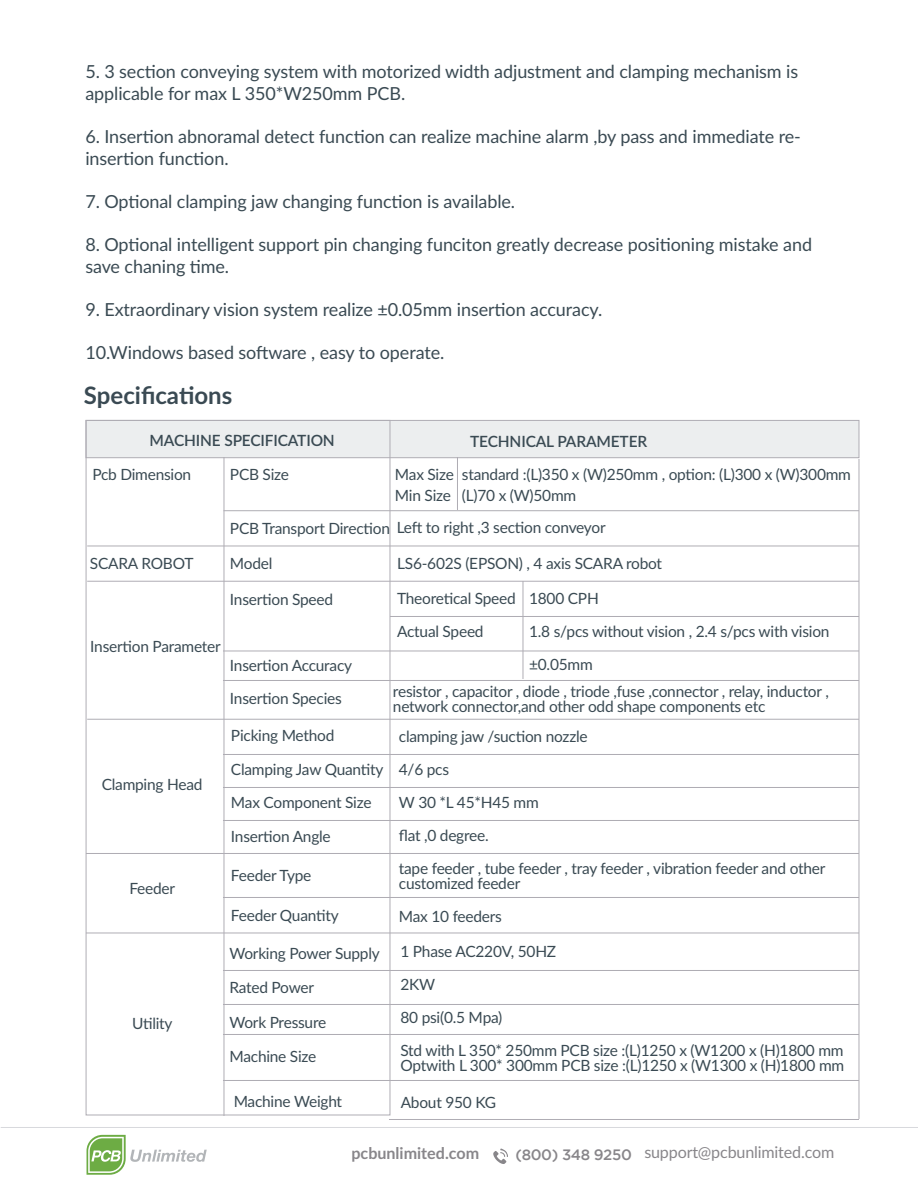
<style>
.page{position:relative;width:918px;height:1188px;background:#fff}
.page>*{position:absolute;margin:0;border:0;box-sizing:border-box;transform-origin:0 0}
.t1{font:700 24px "Lato";color:#3a4a53}
.t2{font:18px/21.6px "Lato";letter-spacing:-.005em;color:#3a4a53}
.t3{font:16.05px "Lato";letter-spacing:-.01em;color:#88868a}
.t4{font:700 16.05px "Lato";color:#88868a}
.t5{font:15.45px/33px "Lato";letter-spacing:-.015em;color:#3a4a53}
.t6{font:600 15.45px "Lato";letter-spacing:-.01em;color:#3a4a53}
</style>
<div class="page">
<svg style="left:87px;top:1135px;width:120px;height:40px"></svg>
<hr style="left:1px;top:1127px;width:917px;height:1px;background:#d8d9dd">
<svg style="left:493px;top:1148px;width:15px;height:16px"></svg>
<div style="left:86px;top:420px;width:773px;height:38px;background:#eceeef;border:1px solid #afadb4"></div>
<hr style="left:223px;top:510px;width:636px;height:1px;background:#afadb4">
<hr style="left:87px;top:546px;width:772px;height:1px;background:#afadb4">
<hr style="left:87px;top:719px;width:772px;height:1px;background:#afadb4">
<hr style="left:390px;top:616px;width:469px;height:1px;background:#afadb4">
<hr style="left:223px;top:651px;width:636px;height:1px;background:#afadb4">
<hr style="left:223px;top:680px;width:636px;height:1px;background:#afadb4">
<hr style="left:223px;top:754px;width:636px;height:1px;background:#afadb4">
<hr style="left:87px;top:581px;width:772px;height:1px;background:#afadb4">
<hr style="left:389px;top:1119px;width:470px;height:1px;background:#afadb4">
<hr style="left:859px;top:459px;width:1px;height:660px;background:#afadb4">
<hr style="left:224px;top:457px;width:1px;height:659px;background:#afadb4">
<hr style="left:457px;top:457px;width:1px;height:53px;background:#afadb4">
<hr style="left:523px;top:581px;width:1px;height:98px;background:#afadb4">
<hr style="left:223px;top:787px;width:636px;height:1px;background:#afadb4">
<hr style="left:223px;top:820px;width:636px;height:1px;background:#afadb4">
<hr style="left:86px;top:853px;width:773px;height:1px;background:#afadb4">
<hr style="left:223px;top:897px;width:636px;height:1px;background:#afadb4">
<hr style="left:223px;top:970px;width:636px;height:1px;background:#afadb4">
<hr style="left:223px;top:1004px;width:636px;height:1px;background:#afadb4">
<hr style="left:223px;top:1034px;width:636px;height:1px;background:#afadb4">
<hr style="left:223px;top:1080px;width:636px;height:1px;background:#afadb4">
<hr style="left:86px;top:933px;width:773px;height:1px;background:#afadb4">
<p class="t2" style="left:85px;top:60px;width:714px">5. 3 section conveying system with motorized width adjustment and clamping mechanism is applicable for max L 350*W250mm PCB.</p>
<p class="t2" style="left:85px;top:125px;width:717px">6. Insertion abnoramal detect function can realize machine alarm ,by pass and immediate re&shy;insertion function.</p>
<p class="t2" style="left:85px;top:190px;width:431px">7. Optional clamping jaw changing function is available.</p>
<p class="t2" style="left:85px;top:233px;width:728px">8. Optional intelligent support pin changing funciton greatly decrease positioning mistake and save chaning time.</p>
<p class="t2" style="left:85px;top:298px;width:519px">9. Extraordinary vision system realize ±0.05mm insertion accuracy.</p>
<p class="t2" style="left:85px;top:341px;width:361px">10.Windows based software , easy to operate.</p>
<h1 class="t1" style="left:84px;top:378px;width:150px">Specifications</h1>
<p class="t6" style="left:150px;top:430px;width:187px">MACHINE SPECIFICATION</p>
<p class="t6" style="left:470px;top:431px;width:179px">TECHNICAL PARAMETER</p>
<p class="t5" style="left:92px;top:457px;width:100px">Pcb Dimension</p>
<p class="t5" style="left:230px;top:457px;width:61px">PCB Size</p>
<p class="t5" style="left:395px;top:463px;width:60px;line-height:21px">Max Size<br>Min Size</p>
<p class="t5" style="left:462px;top:463px;width:391px;line-height:21px">standard :(L)350 x (W)250mm , option: (L)300 x (W)300mm (L)70 x (W)50mm</p>
<p class="t5" style="left:90px;top:547px;width:105px">SCARA ROBOT</p>
<p class="t5" style="left:90px;top:629px;width:132px">Insertion Parameter</p>
<p class="t5" style="left:102px;top:767px;width:102px">Clamping Head</p>
<p class="t5" style="left:129px;top:871px;width:47px">Feeder</p>
<p class="t5" style="left:132px;top:1006px;width:42px">Utility</p>
<p class="t5" style="left:230px;top:510px;width:377px">PCB Transport Direction Left to right ,3 section conveyor</p>
<p class="t5" style="left:230px;top:547px;width:44px">Model</p>
<p class="t5" style="left:230px;top:583px;width:105px">Insertion Speed</p>
<p class="t5" style="left:230px;top:649px;width:124px">Insertion Accuracy<br>Insertion Species</p>
<p class="t5" style="left:231px;top:718px;width:105px">Picking Method</p>
<p class="t5" style="left:231px;top:752px;width:154px">Clamping Jaw Quantity<br>Max Component Size</p>
<p class="t5" style="left:231px;top:819px;width:101px">Insertion Angle</p>
<p class="t5" style="left:231px;top:858px;width:82px">Feeder Type</p>
<p class="t5" style="left:231px;top:898px;width:109px">Feeder Quantity</p>
<p class="t5" style="left:229px;top:936px;width:152px">Working Power Supply</p>
<p class="t5" style="left:229px;top:971px;width:86px">Rated Power</p>
<p class="t5" style="left:229px;top:1005px;width:98px">Work Pressure</p>
<p class="t5" style="left:229px;top:1040px;width:88px">Machine Size</p>
<p class="t5" style="left:397px;top:547px;width:267px">LS6-602S (EPSON) , 4 axis SCARA robot</p>
<p class="t5" style="left:397px;top:582px;width:203px">Theoretical Speed 1800 CPH<br>Actual Speed</p>
<p class="t5" style="left:529px;top:615px;width:302px">1.8 s/pcs without vision , 2.4 s/pcs with vision ±0.05mm</p>
<p class="t5" style="left:393px;top:683px;width:437px;line-height:15px">resistor , capacitor , diode , triode ,fuse ,connector , relay, inductor , network connector,and other odd shape components etc</p>
<p class="t5" style="left:399px;top:719px;width:428px">clamping jaw /suction nozzle<br>4/6 pcs<br>W 30 *L 45*H45 mm<br>flat ,0 degree.<br>tape feeder , tube feeder , tray feeder , vibration feeder and other</p>
<p class="t5" style="left:399px;top:866px;width:123px">customized feeder<br>Max 10 feeders</p>
<p class="t5" style="left:400px;top:935px;width:445px">1 Phase AC220V, 50HZ<br>2KW<br>80 psi(0.5 Mpa)<br>Std with L 350* 250mm PCB size :(L)1250 x (W1200 x (H)1800 mm</p>
<p class="t5" style="left:400px;top:1049px;width:445px">Optwith L 300* 300mm PCB size :(L)1250 x (W1300 x (H)1800 mm</p>
<p class="t5" style="left:234px;top:1084px;width:110px">Machine Weight</p>
<p class="t5" style="left:401px;top:1086px;width:97px">About 950 KG</p>
<p class="t4" style="left:351px;top:1142px;width:129px">pcbunlimited.com</p>
<p class="t3" style="left:515px;top:1141px;width:320px"><sub>(800)</sub> <sub>348</sub> <sub>9250</sub> support@pcbunlimited.com</p>
</div>
